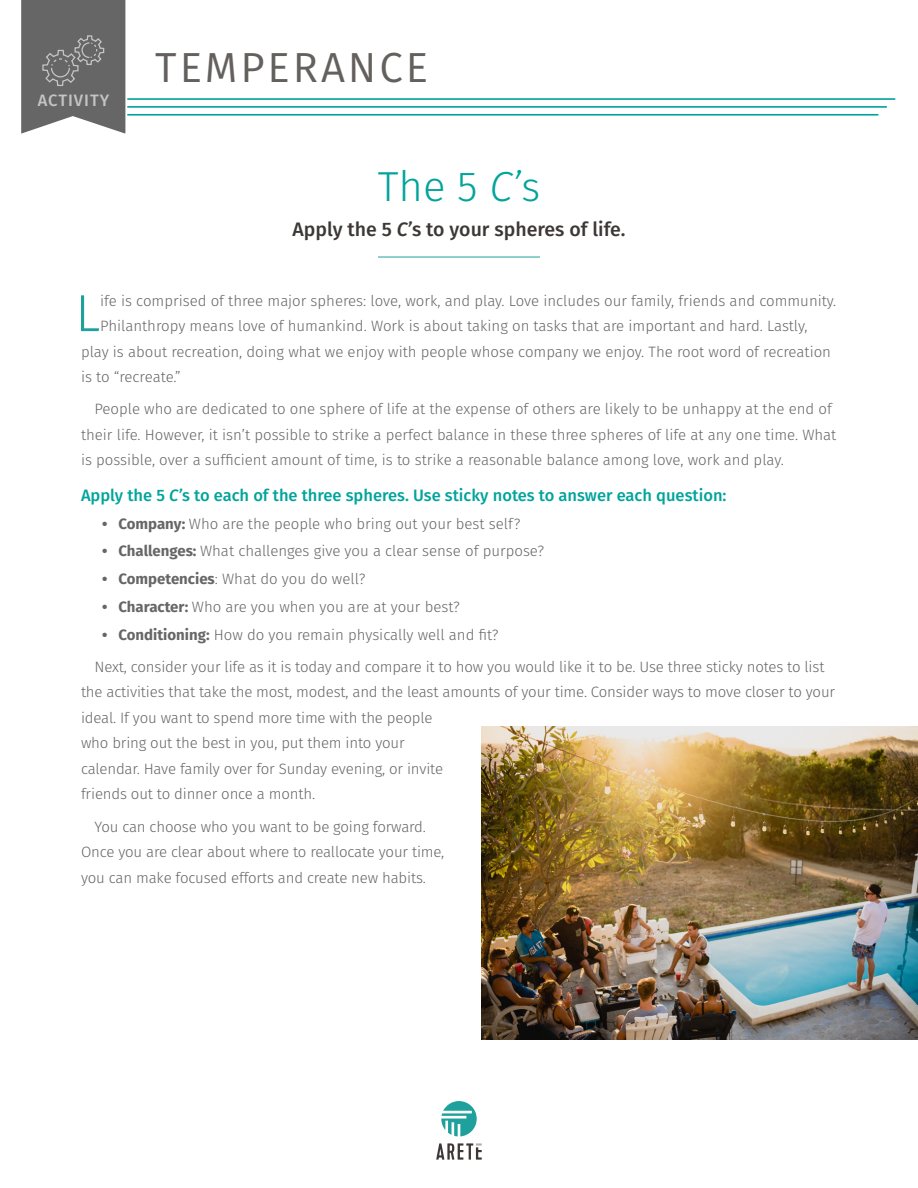
<style>
.page{position:relative;width:918px;height:1188px;background:#fff}
.page>*{position:absolute;margin:0;border:0;box-sizing:border-box;transform-origin:0 0}
.Body{font:300 52.2px "Fira Sans";color:#1ea19c}
.t1{font:42px "Fira Sans";letter-spacing:.07em;color:#64605e}
.SubHeading{font:300 42px "Fira Sans";color:#00a49c}
.Body-2{font:500 19.5px "Fira Sans";color:#3d3836}
.SubHeading-2{font:500 16.5px "Fira Sans";color:#00a49c}
.t2{font:500 16.5px "Fira Sans";letter-spacing:.06em;color:#c5c3c3}
.Body-3{font:300 15px/25.5px "Fira Sans";letter-spacing:-.01em;color:#666}
.Numbers{font:300 15px "Fira Sans";color:#666}
.s1{font-style:italic}
.s2{font-size:40.5px}
.s3{font-weight:800}
.s4{font-weight:700}
</style>
<div class="page">
<svg style="left:441px;top:1101px;width:36px;height:35px"></svg>
<svg style="left:436px;top:1143px;width:46px;height:17px"></svg>
<hr style="left:115px;top:98px;width:780px;height:2px;background:#00a49c">
<hr style="left:107px;top:106px;width:780px;height:2px;background:#00a49c">
<hr style="left:99px;top:114px;width:779px;height:2px;background:#00a49c">
<svg style="left:21px;top:0;width:107px;height:134px;background:#777676"></svg>
<hr style="left:378px;top:257px;width:162px;height:1px;background:#1ea19c">
<img style="left:482px;top:726px;width:436px;height:314px">
<p class="t2" style="left:38px;top:87px;width:73px">ACTIVITY</p>
<p class="t1" style="left:155px;top:37px;width:274px">TEMPERANCE</p>
<p class="SubHeading" style="left:378px;top:157px;width:164px">The 5 <span class="s1">C’</span><span class="s2">s</span></p>
<p class="Body-2" style="left:293px;top:214px;width:334px">Apply the 5 <span class="s1">C’</span>s to your spheres of life.</p>
<p class="Body" style="left:75px;top:276px;width:26px">L</p>
<p class="Body-3" style="left:100px;top:288px;width:738px">ife is comprised of three major spheres: love, work, and play. Love includes our family, friends and community.</p>
<p class="Body-3" style="left:100px;top:313px;width:709px">Philanthropy means love of humankind. Work is about taking on tasks that are important and hard. Lastly,</p>
<p class="Body-3" style="left:81px;top:339px;width:752px">play is about recreation, doing what we enjoy with people whose company we enjoy. The root word of recreation</p>
<p class="Body-3" style="left:81px;top:364px;width:101px">is to “recreate.”</p>
<p class="Body-3" style="left:81px;top:396px;width:757px;text-indent:14px">People who are dedicated to one sphere of life at the expense of others are likely to be unhappy at the end of their life. However, it isn’t possible to strike a perfect balance in these three spheres of life at any one time. What is possible, over a sufficient amount of time, is to strike a reasonable balance among love, work and play.</p>
<p class="SubHeading-2" style="left:81px;top:482px;width:647px">Apply the 5 <span class="s1">C’</span>s to each of the three spheres. Use sticky notes to answer each question:</p>
<p class="Numbers" style="left:102px;top:513px;width:420px"><span class="s3">•</span> <span class="s4">Company:</span> Who are the people who bring out your best self?</p>
<p class="Numbers" style="left:102px;top:541px;width:444px"><span class="s3">•</span> <span class="s4">Challenges:</span> What challenges give you a clear sense of purpose?</p>
<p class="Numbers" style="left:102px;top:568px;width:265px"><span class="s3">•</span> <span class="s4">Competencies</span>: What do you do well?</p>
<p class="Numbers" style="left:102px;top:596px;width:359px"><span class="s3">•</span> <span class="s4">Character:</span> Who are you when you are at your best?</p>
<p class="Numbers" style="left:102px;top:624px;width:398px"><span class="s3">•</span> <span class="s4">Conditioning:</span> How do you remain physically well and fit?</p>
<p class="Body-3" style="left:81px;top:654px;width:756px;text-indent:14px">Next, consider your life as it is today and compare it to how you would like it to be. Use three sticky notes to list the activities that take the most, modest, and the least amounts of your time. Consider ways to move closer to your ideal. If you want to spend more time with the people<br>who bring out the best in you, put them into your<br>calendar. Have family over for Sunday evening, or invite<br>friends out to dinner once a month.</p>
<p class="Body-3" style="left:81px;top:814px;width:365px;text-indent:14px">You can choose who you want to be going forward.<br>Once you are clear about where to reallocate your time, you can make focused efforts and create new habits.</p>
</div>
